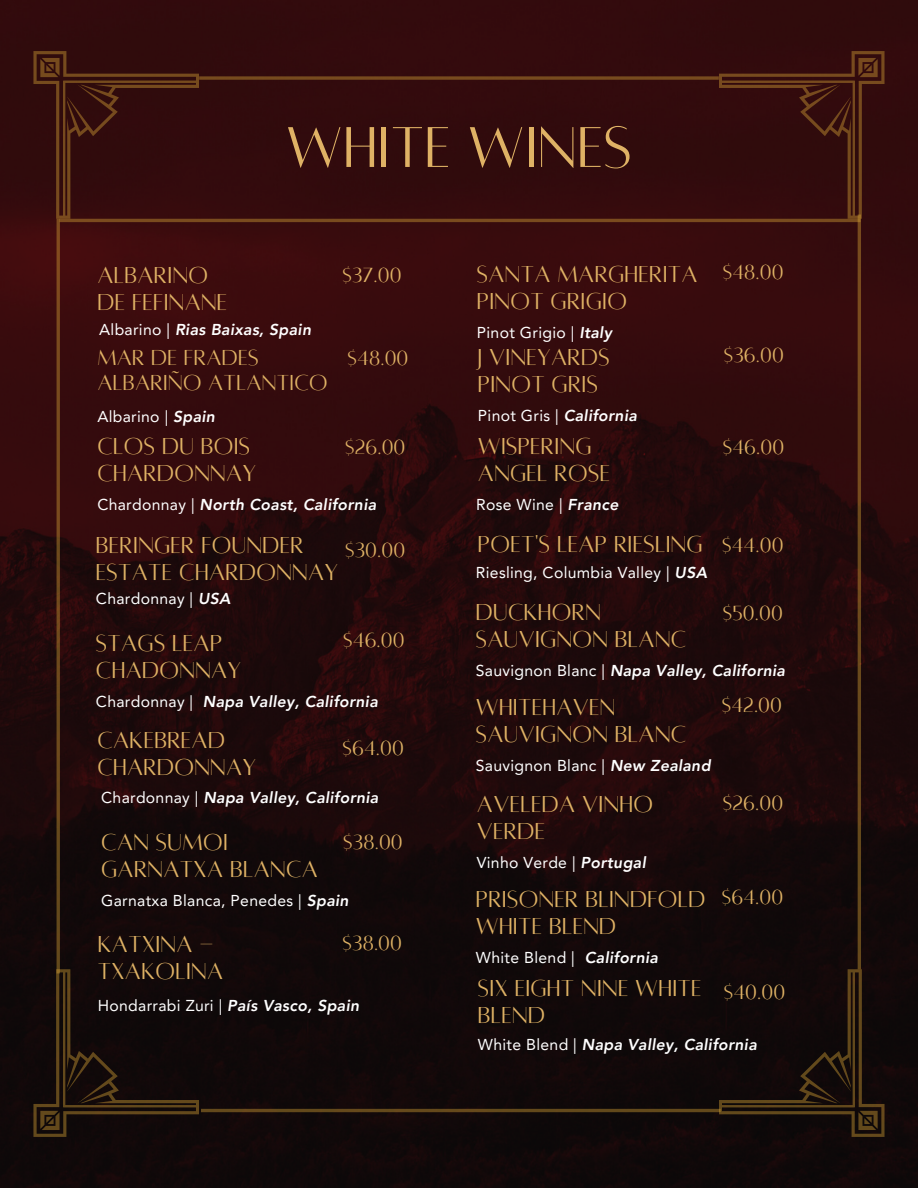
<style>
.page{position:relative;width:918px;height:1188px;background:#fff}
.page>*{position:absolute;margin:0;border:0;box-sizing:border-box;transform-origin:0 0}
.t1{font:63.3px "Alta regular";letter-spacing:.01em;color:#dfb265}
.t2{font:25.5px/27px "Alta regular";letter-spacing:.01em;color:#dfb265}
.t3{font:24px/24.8px "Alta regular";letter-spacing:.01em;color:#dfb265}
.t4{font:22.5px "Alta regular";letter-spacing:.01em;color:#dfb265}
.t5{font:15.75px "Avenir LT Pro";letter-spacing:.02em;color:#fff}
.t6{font:italic 800 15.75px "Avenir LT Pro";letter-spacing:.02em;color:#fff}
.s1{font-weight:400;font-style:normal}
.s2{font-weight:800;font-style:italic}
</style>
<div class="page">
<img style="left:0;top:0;width:918px;height:1188px">
<svg style="left:33px;top:969px;width:166px;height:168px;background:#1a100b"></svg>
<svg style="left:719px;top:969px;width:165px;height:168px;background:#19100b"></svg>
<svg style="left:719px;top:51px;width:166px;height:168px;background:#39120e"></svg>
<svg style="left:34px;top:51px;width:165px;height:168px;background:#39120e"></svg>
<hr style="left:858px;top:215px;width:3px;height:754px;background:#d4a135">
<hr style="left:57px;top:219px;width:3px;height:754px;background:#d4a135">
<svg style="left:199px;top:76px;width:520px;height:4px;background:#6c401a"></svg>
<hr style="left:201px;top:1109px;width:520px;height:3px;background:#d4a135">
<hr style="left:59px;top:219px;width:802px;height:3px;background:#d4a135">
<p class="t1" style="left:286px;top:116px;width:348px">WHITE WINES</p>
<p class="t2" style="left:97px;top:262px;width:132px">ALBARINO<br>DE FEFINANE</p>
<p class="t4" style="left:343px;top:264px;width:61px">$37.00</p>
<p class="t6" style="left:99px;top:323px;width:213px"><span class="s1">Albarino |</span> Rias Baixas, Spain</p>
<p class="t3" style="left:97px;top:345px;width:232px">MAR DE FRADES<br>ALBARIÑO ATLANTICO</p>
<h2 class="t4" style="left:348px;top:347px;width:62px">$48.00</h2>
<h3 class="t5" style="left:97px;top:410px;width:119px">Albarino | <span class="s2">Spain</span></h3>
<p class="t2" style="left:97px;top:433px;width:160px">CLOS DU BOIS<br>CHARDONNAY</p>
<h2 class="t6" style="left:97px;top:498px;width:280px"><span class="s1">Chardonnay |</span> North Coast, California</h2>
<h3 class="t4" style="left:345px;top:436px;width:62px">$26.00</h3>
<p class="t2" style="left:96px;top:532px;width:244px">BERINGER FOUNDER<br>ESTATE CHARDONNAY</p>
<h2 class="t4" style="left:345px;top:539px;width:62px">$30.00</h2>
<h3 class="t5" style="left:96px;top:592px;width:136px">Chardonnay | <span class="s2">USA</span></h3>
<h1 class="t2" style="left:96px;top:630px;width:147px">STAGS LEAP<br>CHADONNAY</h1>
<h2 class="t4" style="left:343px;top:629px;width:63px">$46.00</h2>
<h3 class="t6" style="left:96px;top:695px;width:283px"><span class="s1">Chardonnay |</span> Napa Valley, California</h3>
<p class="t2" style="left:97px;top:727px;width:160px">CAKEBREAD<br>CHARDONNAY</p>
<h2 class="t4" style="left:343px;top:737px;width:63px">$64.00</h2>
<h3 class="t6" style="left:101px;top:791px;width:279px"><span class="s1">Chardonnay |</span> Napa Valley, California</h3>
<p class="t2" style="left:101px;top:829px;width:218px">CAN SUMOI<br>GARNATXA BLANCA</p>
<h2 class="t4" style="left:343px;top:831px;width:61px">$38.00</h2>
<h3 class="t5" style="left:101px;top:894px;width:249px">Garnatxa Blanca, Penedes | <span class="s2">Spain</span></h3>
<p class="t2" style="left:98px;top:931px;width:127px">KATXINA -<br>TXAKOLINA</p>
<h2 class="t4" style="left:343px;top:932px;width:61px">$38.00</h2>
<h3 class="t5" style="left:98px;top:999px;width:263px">Hondarrabi Zuri | <span class="s2">País Vasco, Spain</span></h3>
<p class="t2" style="left:477px;top:261px;width:222px">SANTA MARGHERITA<br>PINOT GRIGIO</p>
<h2 class="t4" style="left:723px;top:261px;width:62px">$48.00</h2>
<h3 class="t5" style="left:477px;top:326px;width:136px">Pinot Grigio | <span class="s2">Italy</span></h3>
<p class="t2" style="left:478px;top:344px;width:134px">J VINEYARDS<br>PINOT GRIS</p>
<h2 class="t4" style="left:724px;top:344px;width:62px">$36.00</h2>
<h3 class="t5" style="left:478px;top:409px;width:160px">Pinot Gris | <span class="s2">California</span></h3>
<p class="t2" style="left:478px;top:433px;width:134px">WISPERING<br>ANGEL ROSE</p>
<h2 class="t4" style="left:723px;top:436px;width:63px">$46.00</h2>
<h3 class="t5" style="left:476px;top:498px;width:144px">Rose Wine | <span class="s2">France</span></h3>
<p class="t2" style="left:478px;top:531px;width:226px">POET'S LEAP RIESLING</p>
<h3 class="t5" style="left:476px;top:566px;width:233px">Riesling, Columbia Valley | <span class="s2">USA</span></h3>
<h2 class="t4" style="left:722px;top:534px;width:63px">$44.00</h2>
<p class="t2" style="left:476px;top:599px;width:212px">DUCKHORN<br>SAUVIGNON BLANC</p>
<h2 class="t4" style="left:723px;top:602px;width:62px">$50.00</h2>
<h3 class="t6" style="left:476px;top:664px;width:311px"><span class="s1">Sauvignon Blanc |</span> Napa Valley, California</h3>
<p class="t2" style="left:476px;top:694px;width:212px">WHITEHAVEN<br>SAUVIGNON BLANC</p>
<h2 class="t4" style="left:722px;top:694px;width:62px">$42.00</h2>
<h3 class="t5" style="left:476px;top:759px;width:236px">Sauvignon Blanc | <span class="s2">New Zealand</span></h3>
<p class="t2" style="left:477px;top:791px;width:178px">AVELEDA VINHO<br>VERDE</p>
<h2 class="t4" style="left:723px;top:792px;width:62px">$26.00</h2>
<h3 class="t5" style="left:477px;top:856px;width:170px">Vinho Verde | <span class="s2">Portugal</span></h3>
<p class="t2" style="left:476px;top:886px;width:231px">PRISONER BLINDFOLD<br>WHITE BLEND</p>
<h2 class="t4" style="left:722px;top:886px;width:63px">$64.00</h2>
<h3 class="t5" style="left:476px;top:951px;width:100px">White Blend |</h3>
<p class="t6" style="left:585px;top:951px;width:75px">California</p>
<p class="t2" style="left:478px;top:975px;width:225px">SIX EIGHT NINE WHITE<br>BLEND</p>
<h2 class="t4" style="left:724px;top:981px;width:63px">$40.00</h2>
<h3 class="t6" style="left:478px;top:1038px;width:280px"><span class="s1">White Blend |</span> Napa Valley, California</h3>
</div>
